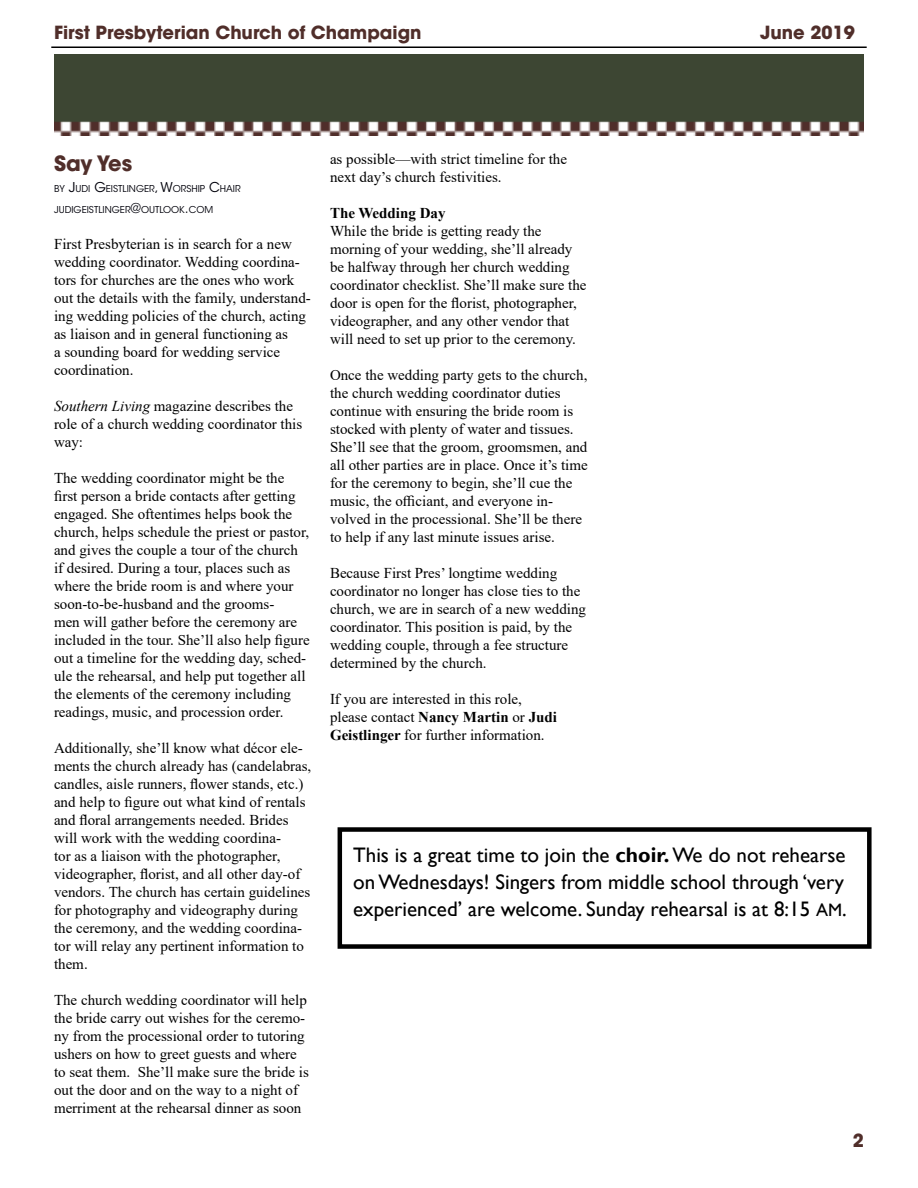
<style>
.page{position:relative;width:918px;height:1188px;background:#fff}
.page>*{position:absolute;margin:0;border:0;box-sizing:border-box;transform-origin:0 0}
.t1{font:21px/27px "Gill Sans";color:#000}
.t2{font:700 21px "ITC Avant Garde Std";letter-spacing:-.01em;color:#502e2a}
.t3{font:700 18px "ITC Avant Garde Std";color:#502e2a}
.t4{font:15px/18px "Times New Roman";color:#000}
.t5{font:700 15px "Times New Roman";color:#000}
.t6{font:9.45px "ITC Avant Garde Std";color:#00000a}
.s1{font-size:13.5px}
.s2{font-style:italic}
.s3{font-weight:700}
.s4{font-size:18px}
</style>
<div class="page">
<hr style="left:51px;top:46px;width:816px;height:2px;background:#000">
<img style="left:54px;top:54px;width:810px;height:82px">
<div style="left:338px;top:827px;width:534px;height:122px;border:4px solid #000"></div>
<p class="t3" style="left:54px;top:21px;width:369px">First Presbyterian Church of Champaign</p>
<p class="t3" style="left:760px;top:21px;width:96px">June 2019</p>
<h1 class="t2" style="left:54px;top:150px;width:80px">Say Yes</h1>
<p class="t6" style="left:54px;top:183px;width:188px">BY <span class="s1">J</span>UDI <span class="s1">G</span>EISTLINGER<span class="s1">, W</span>ORSHIP <span class="s1">C</span>HAIR</p>
<p class="t6" style="left:54px;top:204px;width:159px">JUDIGEISTLINGER<span class="s1">@</span>OUTLOOK<span class="s1">.</span>COM</p>
<p class="t4" style="left:54px;top:235px;width:258px">First Presbyterian is in search for a new wedding coordinator. Wedding coordina&shy;tors for churches are the ones who work out the details with the family, understand&shy;ing wedding policies of the church, acting as liaison and in general functioning as<br>a sounding board for wedding service coordination.</p>
<p class="t4" style="left:54px;top:397px;width:250px"><span class="s2">Southern Living</span> magazine describes the role of a church wedding coordinator this way:</p>
<p class="t4" style="left:54px;top:469px;width:257px">The wedding coordinator might be the first person a bride contacts after getting engaged. She oftentimes helps book the church, helps schedule the priest or pastor, and gives the couple a tour of the church if desired. During a tour, places such as where the bride room is and where your soon-to-be-husband and the grooms-<br>men will gather before the ceremony are included in the tour. She’ll also help figure out a timeline for the wedding day, sched&shy;ule the rehearsal, and help put together all the elements of the ceremony including readings, music, and procession order.</p>
<p class="t4" style="left:54px;top:739px;width:259px">Additionally, she’ll know what décor ele&shy;ments the church already has (candelabras, candles, aisle runners, flower stands, etc.) and help to figure out what kind of rentals and floral arrangements needed. Brides will work with the wedding coordina-<br>tor as a liaison with the photographer, videographer, florist, and all other day-of vendors. The church has certain guidelines for photography and videography during the ceremony, and the wedding coordina&shy;tor will relay any pertinent information to them.</p>
<p class="t4" style="left:54px;top:991px;width:256px">The church wedding coordinator will help the bride carry out wishes for the ceremo&shy;ny from the processional order to tutoring ushers on how to greet guests and where to seat them. She’ll make sure the bride is out the door and on the way to a night of merriment at the rehearsal dinner as soon</p>
<p class="t4" style="left:330px;top:149px;width:239px">as possible—with strict timeline for the next day’s church festivities.</p>
<p class="t5" style="left:330px;top:202px;width:117px">The Wedding Day</p>
<p class="t4" style="left:330px;top:221px;width:258px">While the bride is getting ready the morning of your wedding, she’ll already be halfway through her church wedding coordinator checklist. She’ll make sure the door is open for the florist, photographer, videographer, and any other vendor that will need to set up prior to the ceremony.</p>
<p class="t4" style="left:330px;top:365px;width:259px">Once the wedding party gets to the church, the church wedding coordinator duties continue with ensuring the bride room is stocked with plenty of water and tissues.<br>She’ll see that the groom, groomsmen, and all other parties are in place. Once it’s time for the ceremony to begin, she’ll cue the music, the officiant, and everyone in&shy;volved in the processional. She’ll be there to help if any last minute issues arise.</p>
<p class="t4" style="left:330px;top:563px;width:258px">Because First Pres’ longtime wedding coordinator no longer has close ties to the church, we are in search of a new wedding coordinator. This position is paid, by the wedding couple, through a fee structure determined by the church.</p>
<p class="t4" style="left:330px;top:689px;width:229px">If you are interested in this role, please contact <span class="s3">Nancy Martin</span> or <span class="s3">Judi<br>Geistlinger</span> for further information.</p>
<h1 class="t1" style="left:353px;top:842px;width:495px">This is a great time to join the <span class="s3">choir.</span> We do not rehearse on Wednesdays! Singers from middle school through ‘very experienced’ are welcome. Sunday rehearsal is at 8:15 <span class="s4">AM</span>.</h1>
<p class="t3" style="left:853px;top:1129px;width:13px">2</p>
</div>
